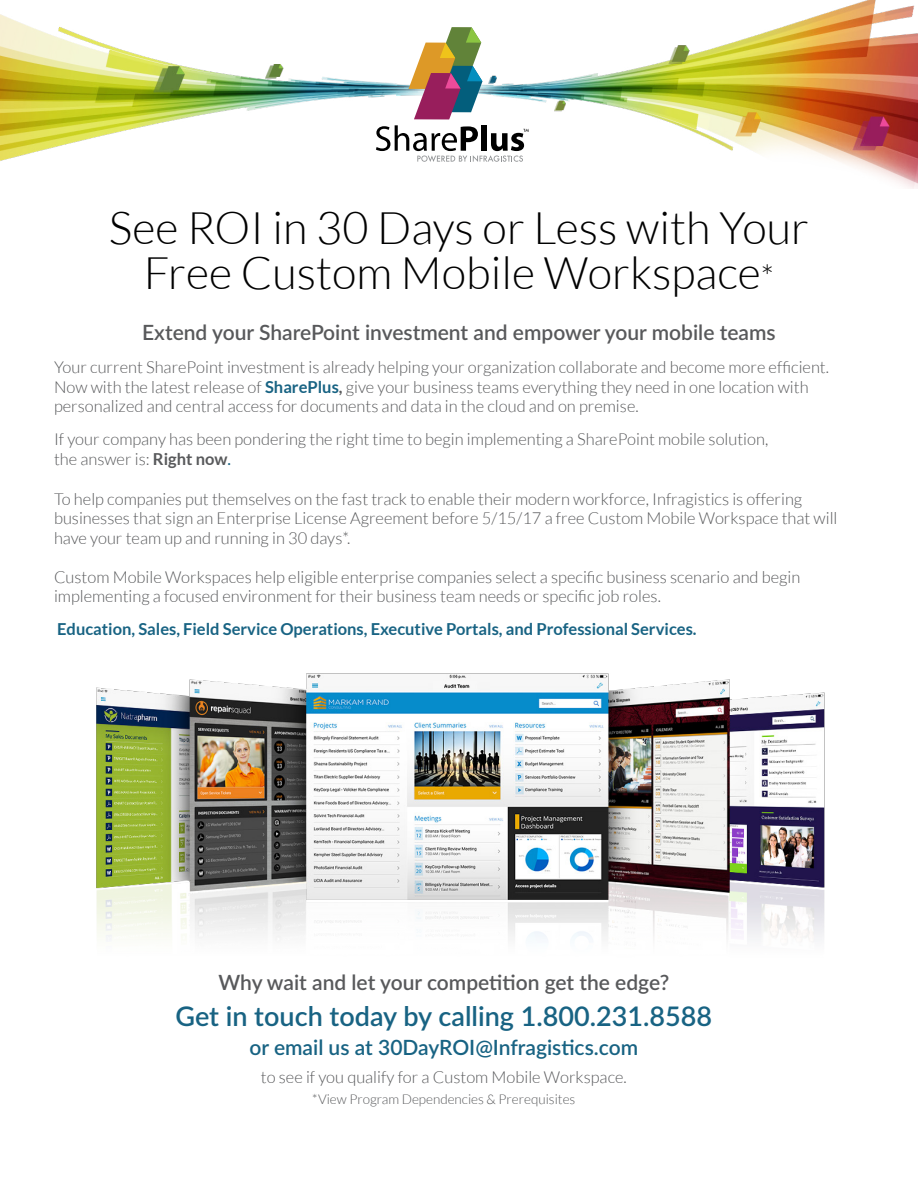
<style>
.page{position:relative;width:918px;height:1188px;background:#fff}
.page>*{position:absolute;margin:0;border:0;box-sizing:border-box;transform-origin:0 0}
.t1{font:300 45px/45px "Lato";color:#000101;text-align:center}
.t2{font:600 27px "Lato";color:#186383}
.t3{font:600 21px "Lato";color:#58595b}
.t4{font:600 21px "Lato";color:#186383}
.t5{font:300 16.5px/19.5px "Lato";color:#58595b}
.t6{font:700 16.5px "Lato";color:#186383}
.t7{font:300 13.5px "Lato";color:#58595b}
.s1{font-size:33px}
.s2{font-weight:700;color:#186383}
.s3{font-weight:700}
.s4{font-weight:600;font-size:15px;color:#186383}
</style>
<div class="page">
<img style="left:0;top:0;width:918px;height:189px">
<svg style="left:409px;top:27px;width:73px;height:92px"></svg>
<svg style="left:376px;top:125px;width:153px;height:37px"></svg>
<img style="left:96px;top:673px;width:729px;height:267px">
<h1 class="t1" style="left:109px;top:206px;width:702px">See ROI in 30 Days or Less with Your<br>Free Custom Mobile Workspace<span class="s1">*</span></h1>
<p class="t3" style="left:142px;top:317px;width:635px">Extend your SharePoint investment and empower your mobile teams</p>
<p class="t5" style="left:54px;top:358px;width:777px">Your current SharePoint investment is already helping your organization collaborate and become more efficient.<br>Now with the latest release of <span class="s2">SharePlus</span><span class="s3">,</span> give your business teams everything they need in one location with personalized and central access for documents and data in the cloud and on premise.</p>
<p class="t5" style="left:54px;top:430px;width:716px">If your company has been pondering the right time to begin implementing a SharePoint mobile solution, the answer is: <span class="s3">Right now</span><span class="s4">.</span></p>
<p class="t5" style="left:54px;top:489px;width:785px">To help companies put themselves on the fast track to enable their modern workforce, Infragistics is offering businesses that sign an Enterprise License Agreement before 5/15/17 a free Custom Mobile Workspace that will have your team up and running in 30 days*.</p>
<p class="t5" style="left:54px;top:567px;width:748px">Custom Mobile Workspaces help eligible enterprise companies select a specific business scenario and begin implementing a focused environment for their business team needs or specific job roles.</p>
<p class="t6" style="left:57px;top:620px;width:641px">Education, Sales, Field Service Operations, Executive Portals, and Professional Services.</p>
<p class="t3" style="left:218px;top:967px;width:452px">Why wait and let your competition get the edge?</p>
<h2 class="t2" style="left:176px;top:996px;width:538px">Get in touch today by calling 1.800.231.8588</h2>
<p class="t4" style="left:250px;top:1032px;width:390px">or email us at 30DayROI@Infragistics.com</p>
<p class="t5" style="left:261px;top:1067px;width:367px">to see if you qualify for a Custom Mobile Workspace.</p>
<p class="t7" style="left:312px;top:1091px;width:265px">*View Program Dependencies &amp; Prerequisites</p>
</div>
